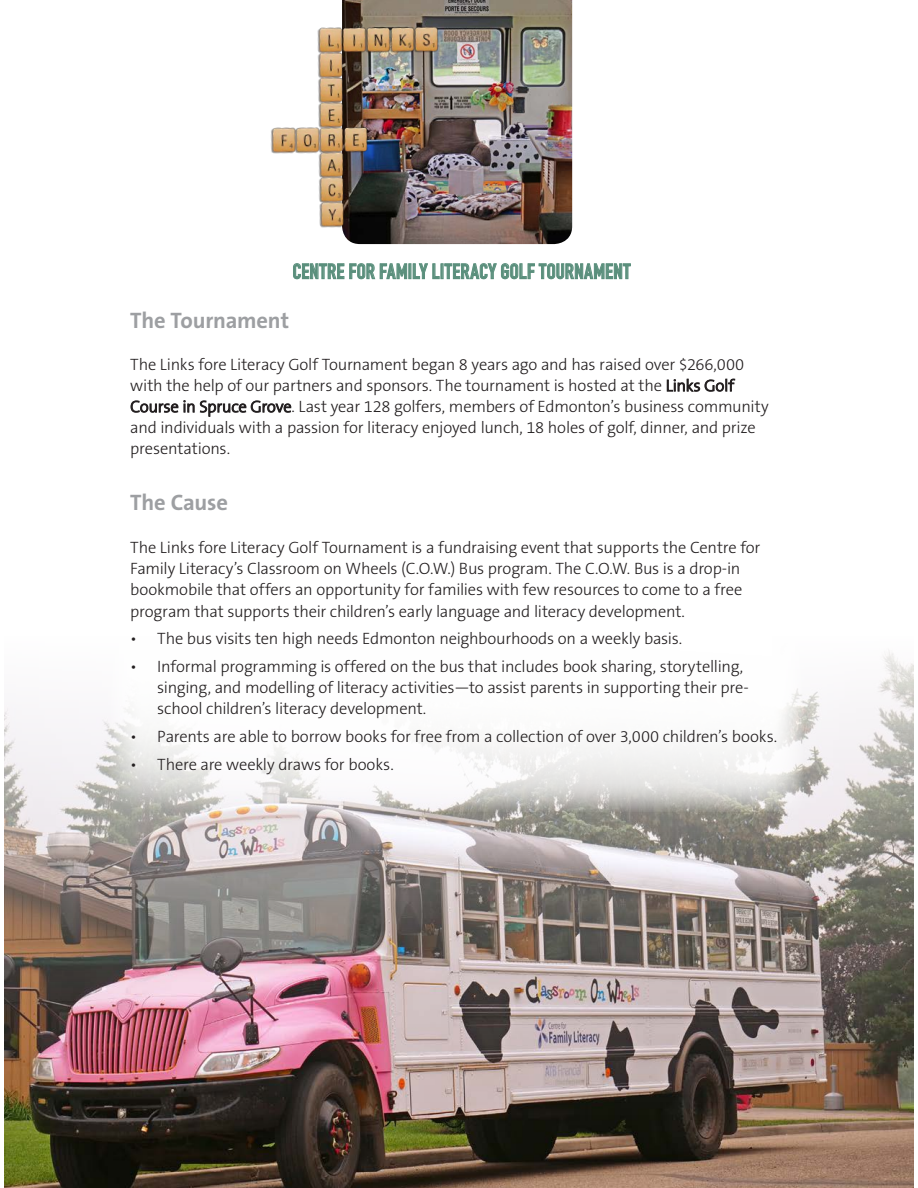
<style>
.page{position:relative;width:918px;height:1188px;background:#fff}
.page>*{position:absolute;margin:0;border:0;box-sizing:border-box;transform-origin:0 0}
.Sub_Head{font:700 22.5px "The Sans B7";letter-spacing:-.01em;color:#9d9fa2}
.t1{font:700 21px "DIN Condensed";letter-spacing:.02em;color:#5a8f7c}
.bullets{font:300 16.5px/21px "The Sans B3";letter-spacing:-.01em;color:#231f20}
</style>
<div class="page">
<img style="left:4px;top:651px;width:910px;height:537px">
<svg style="left:109px;top:651px;width:695px;height:161px"></svg>
<img style="left:342px;top:0;width:230px;height:244px">
<img style="left:271px;top:5px;width:174px;height:238px">
<svg style="left:293px;top:263px;width:338px;height:17px"></svg>
<svg style="left:667px;top:378px;width:69px;height:14px"></svg>
<svg style="left:130px;top:400px;width:162px;height:17px"></svg>
<p class="t1" style="left:293px;top:259px;width:339px">CENTRE FOR FAMILY LITERACY GOLF TOURNAMENT</p>
<p class="Sub_Head" style="left:130px;top:309px;width:160px">The Tournament</p>
<p class="bullets" style="left:130px;top:355px;width:640px">The Links fore Literacy Golf Tournament began 8 years ago and has raised over $266,000 with the help of our partners and sponsors. The tournament is hosted at the Links Golf Course in Spruce Grove. Last year 128 golfers, members of Edmonton’s business community and individuals with a passion for literacy enjoyed lunch, 18 holes of golf, dinner, and prize presentations.</p>
<p class="Sub_Head" style="left:130px;top:491px;width:99px">The Cause</p>
<p class="bullets" style="left:130px;top:538px;width:632px">The Links fore Literacy Golf Tournament is a fundraising event that supports the Centre for Family Literacy’s Classroom on Wheels (C.O.W.) Bus program. The C.O.W. Bus is a drop-in bookmobile that offers an opportunity for families with few resources to come to a free program that supports their children’s early language and literacy development.</p>
<p class="bullets" style="left:130px;top:629px;width:553px">• The bus visits ten high needs Edmonton neighbourhoods on a weekly basis.</p>
<p class="bullets" style="left:157px;top:657px;width:593px;text-indent:-27px">• Informal programming is offered on the bus that includes book sharing, storytelling, singing, and modelling of literacy activities—to assist parents in supporting their pre&shy;school children’s literacy development.</p>
<p class="bullets" style="left:130px;top:727px;width:649px">• Parents are able to borrow books for free from a collection of over 3,000 children’s books.</p>
<p class="bullets" style="left:130px;top:755px;width:265px">• There are weekly draws for books.</p>
</div>
